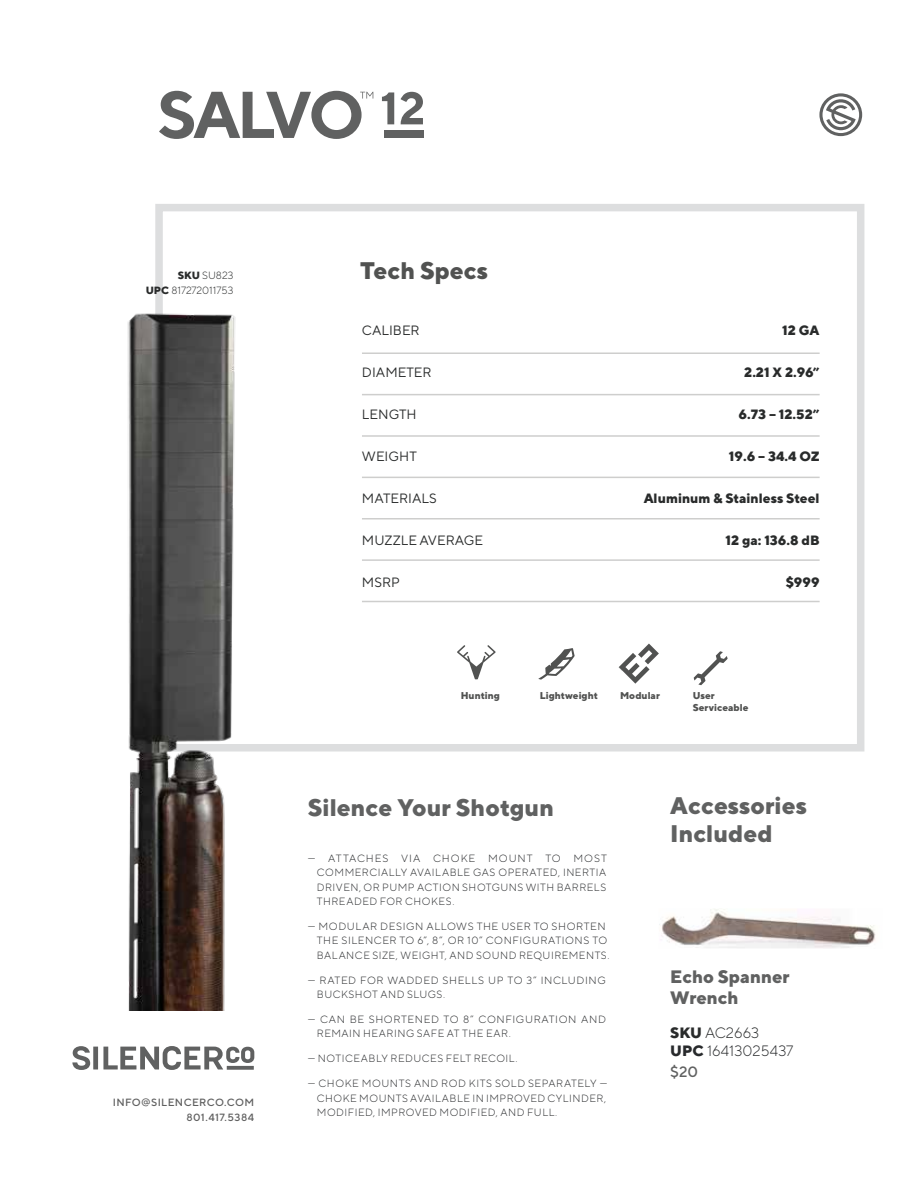
<style>
.page{position:relative;width:918px;height:1188px;background:#fff}
.page>*{position:absolute;margin:0;border:0;box-sizing:border-box;transform-origin:0 0}
.t1{font:800 24px/28.8px "TT Norms";color:#606161}
.t2{font:800 24px "TT Norms";color:#515251}
.t3{font:800 18px/21.6px "TT Norms";color:#606161}
.t4{font:300 15px/18px "TT Norms";color:#282a2c}
.t5{font:500 15px "TT Norms";color:#606161}
.t6{font:800 13.5px "TT Norms";color:#292b2b}
.t7{font:13.5px "TT Norms";color:#292b2b}
.t8{font:300 10.5px/14.4px "TT Norms";letter-spacing:.05em;color:#282a2c}
.t9{font:500 10.5px/14.5px "TT Norms";letter-spacing:.035em;color:#5f5f5f;text-align:right}
.t10{font:300 10.5px "TT Norms";color:#292b2b}
.t11{font:800 9.9px/11.9px "TT Norms";color:#515251}
.s1{font-weight:800}
.s2{font-weight:800;color:#292b2b}
.s3{color:#292b2b}
</style>
<div class="page">
<div style="left:155px;top:204px;width:709px;height:548px;border:8px solid #dddedf"></div>
<svg style="left:72px;top:1046px;width:18px;height:24px"></svg>
<div style="left:93px;top:1047px;width:5px;height:22px;background:#606161"></div>
<svg style="left:103px;top:1046px;width:151px;height:24px"></svg>
<svg style="left:819px;top:93px;width:43px;height:43px"></svg>
<hr style="left:362px;top:352px;width:458px;height:2px;background:#cececd">
<hr style="left:362px;top:394px;width:458px;height:1px;background:#cececd">
<hr style="left:362px;top:435px;width:458px;height:2px;background:#cececd">
<hr style="left:362px;top:477px;width:458px;height:1px;background:#cececd">
<hr style="left:362px;top:518px;width:458px;height:2px;background:#cececd">
<hr style="left:362px;top:559px;width:458px;height:2px;background:#cececd">
<hr style="left:362px;top:601px;width:458px;height:1px;background:#cececd">
<svg style="left:382px;top:92px;width:12px;height:32px"></svg>
<svg style="left:401px;top:92px;width:22px;height:32px"></svg>
<div style="left:384px;top:130px;width:40px;height:8px;background:#606161"></div>
<svg style="left:159px;top:91px;width:214px;height:48px"></svg>
<img style="left:127px;top:304px;width:118px;height:706px">
<svg style="left:457px;top:645px;width:39px;height:34px"></svg>
<svg style="left:619px;top:644px;width:40px;height:40px"></svg>
<svg style="left:694px;top:651px;width:34px;height:34px"></svg>
<svg style="left:538px;top:648px;width:37px;height:32px"></svg>
<img style="left:659px;top:909px;width:217px;height:39px">
<p class="t10" style="left:178px;top:269px;width:57px"><span class="s1">SKU</span> SU823</p>
<h1 class="t2" style="left:360px;top:255px;width:130px">Tech Specs</h1>
<p class="t10" style="left:146px;top:284px;width:89px"><span class="s1">UPC</span> 817272011753</p>
<p class="t7" style="left:362px;top:322px;width:59px">CALIBER</p>
<p class="t7" style="left:362px;top:364px;width:71px">DIAMETER</p>
<p class="t7" style="left:362px;top:406px;width:56px">LENGTH</p>
<p class="t7" style="left:362px;top:448px;width:56px">WEIGHT</p>
<p class="t7" style="left:362px;top:490px;width:76px">MATERIALS</p>
<p class="t7" style="left:362px;top:532px;width:123px">MUZZLE AVERAGE</p>
<p class="t7" style="left:362px;top:574px;width:39px">MSRP</p>
<p class="t6" style="left:782px;top:322px;width:39px">12 GA</p>
<p class="t6" style="left:744px;top:364px;width:77px">2.21 X 2.96”</p>
<p class="t6" style="left:739px;top:406px;width:83px">6.73 – 12.52”</p>
<p class="t6" style="left:729px;top:448px;width:92px">19.6 – 34.4 OZ</p>
<p class="t6" style="left:644px;top:490px;width:177px">Aluminum &amp; Stainless Steel</p>
<p class="t6" style="left:725px;top:532px;width:96px">12 ga: 136.8 dB</p>
<p class="t6" style="left:786px;top:574px;width:35px">$999</p>
<p class="t11" style="left:461px;top:690px;width:41px">Hunting</p>
<p class="t11" style="left:540px;top:690px;width:60px">Lightweight</p>
<p class="t11" style="left:620px;top:690px;width:41px">Modular</p>
<p class="t11" style="left:693px;top:690px;width:57px">User<br>Serviceable</p>
<p class="t9" style="left:113px;top:1095px;width:143px">INFO@SILENCERCO.COM<br>801.417.5384</p>
<h1 class="t1" style="left:308px;top:792px;width:248px">Silence Your Shotgun</h1>
<p class="t8" style="left:317px;top:851px;width:292px;text-align:justify;text-indent:-9px">— ATTACHES VIA CHOKE MOUNT TO MOST COMMERCIALLY AVAILABLE GAS OPERATED, INERTIA DRIVEN, OR PUMP ACTION SHOTGUNS WITH BARRELS THREADED FOR CHOKES.</p>
<p class="t8" style="left:317px;top:919px;width:294px;text-indent:-9px">— MODULAR DESIGN ALLOWS THE USER TO SHORTEN<br>THE SILENCER TO 6”, 8”, OR 10” CONFIGURATIONS TO<br>BALANCE SIZE, WEIGHT, AND SOUND REQUIREMENTS.</p>
<p class="t8" style="left:317px;top:973px;width:290px;text-indent:-9px">— RATED FOR WADDED SHELLS UP TO 3” INCLUDING<br>BUCKSHOT AND SLUGS.</p>
<p class="t8" style="left:317px;top:1012px;width:291px;text-indent:-9px">— CAN BE SHORTENED TO 8” CONFIGURATION AND<br>REMAIN HEARING SAFE AT THE EAR.</p>
<p class="t8" style="left:308px;top:1051px;width:211px">— NOTICEABLY REDUCES FELT RECOIL.</p>
<p class="t8" style="left:317px;top:1076px;width:292px;text-align:justify;text-indent:-9px">— CHOKE MOUNTS AND ROD KITS SOLD SEPARATELY — CHOKE MOUNTS AVAILABLE IN IMPROVED CYLINDER, MODIFIED, IMPROVED MODIFIED, AND FULL.</p>
<h1 class="t1" style="left:670px;top:790px;width:138px">Accessories<br>Included</h1>
<h2 class="t3" style="left:670px;top:965px;width:121px">Echo Spanner<br>Wrench</h2>
<h3 class="t4" style="left:670px;top:1023px;width:125px"><span class="s2">SKU</span> <span class="s3">AC2663<br></span><span class="s1">UPC</span> 16413025437</h3>
<h3 class="t5" style="left:670px;top:1063px;width:29px">$20</h3>
</div>
